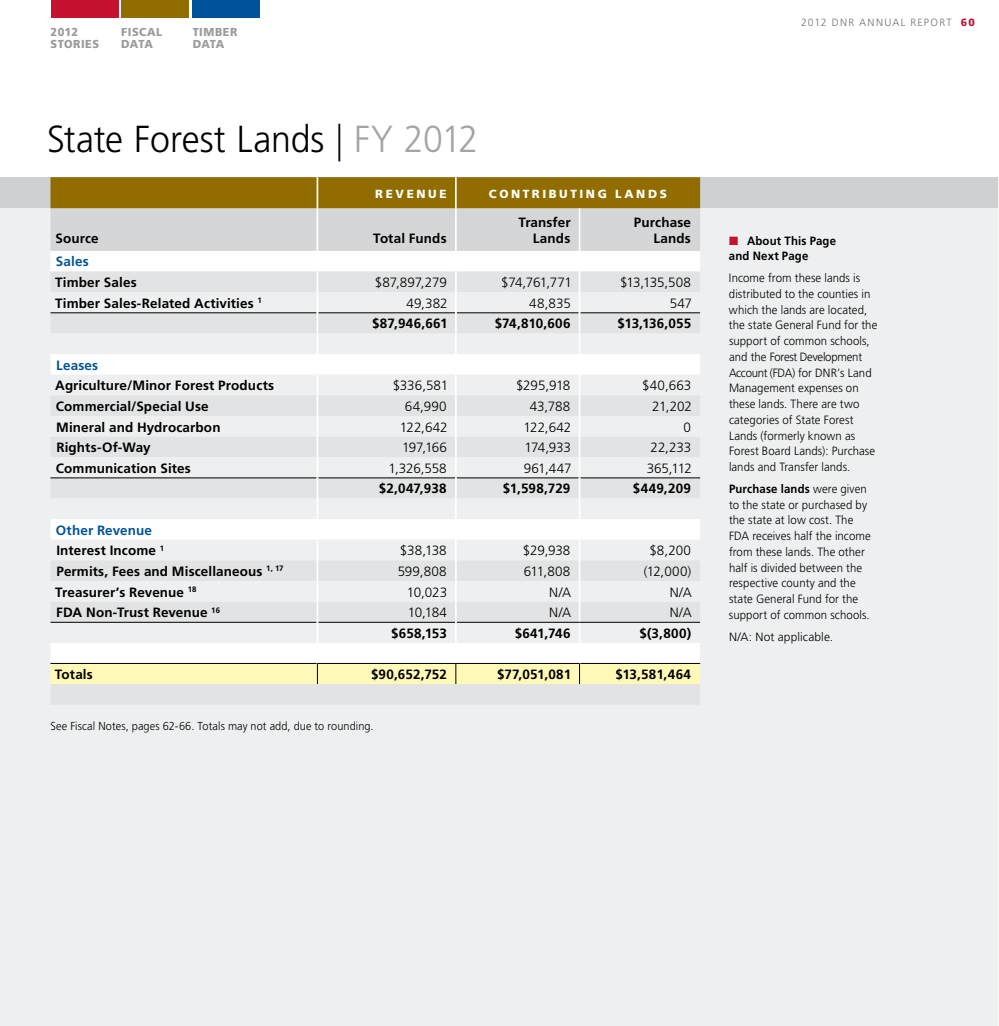
<style>
.page{position:relative;width:999px;height:1026px;background:#fff}
.page>*{position:absolute;margin:0;border:0;box-sizing:border-box;transform-origin:0 0}
.t1{font:300 37.65px "Frutiger";letter-spacing:-.005em;color:#000;scale:.95 1}
.Table_Head_Left{font:700 13.5px "Frutiger";letter-spacing:.01em;color:#000}
.Table_Text_Right{font:300 13.5px "Frutiger";letter-spacing:-.01em;color:#000}
.Table_Head_Right{font:700 13.5px/15.1px "Frutiger";letter-spacing:.01em;color:#000;text-align:right}
.Table_Text_Right-2{font:700 13.5px "Frutiger";letter-spacing:.01em;color:#000}
.Table_Head_Left-2{font:700 13.5px "Frutiger";letter-spacing:.01em;color:#00539b}
.Table_Text{font:300 13.5px "Frutiger";color:#000}
.Side_Bar{font:300 12px/15.8px "Frutiger";letter-spacing:.005em;color:#000;scale:.95 1}
.Side_Bar-2{font:700 12px/15.5px "Frutiger";letter-spacing:.015em;color:#000;scale:.95 1}
.Side_Bar-3{font:300 12px "Frutiger";letter-spacing:.005em;color:#000}
.Table_Head_Left-3{font:900 11.85px "Frutiger";letter-spacing:.22em;color:#fff}
.Side_Bar-4{font:300 11.55px "Frutiger";letter-spacing:.01em;color:#000;scale:.95 1}
.Table_Head_Left-4{font:900 11.55px/12px "Frutiger";letter-spacing:.04em;color:#999b9e;scale:.95 1}
.t2{font:300 10.5px "Frutiger";letter-spacing:.12em;color:#717275}
.t3{font:900 10.5px "Frutiger";color:#c41230}
.s1{font-stretch:condensed}
.s2{color:#a2a4a7}
.s3{color:#c41230}
.s4{font-weight:700}
</style>
<div class="page">
<div style="left:0;top:177px;width:999px;height:849px;background:#eeeff0"></div>
<div style="left:0;top:177px;width:999px;height:31px;background:#cfd0d2"></div>
<div style="left:51px;top:684px;width:649px;height:20px;background:#e2e3e4"></div>
<svg style="left:50px;top:177px;width:650px;height:507px"></svg>
<hr style="left:998px;top:0;width:1px;height:1026px;background:#fff">
<div style="left:192px;top:0;width:68px;height:18px;background:#00539b"></div>
<div style="left:51px;top:0;width:67px;height:18px;background:#c41230"></div>
<div style="left:122px;top:0;width:67px;height:18px;background:#916d00"></div>
<p class="Table_Head_Left-4" style="left:51px;top:26px;width:53px">2012<br>STORIES</p>
<p class="Table_Head_Left-4" style="left:121px;top:26px;width:45px">FISCAL<br>DATA</p>
<p class="Table_Head_Left-4" style="left:193px;top:26px;width:49px">TIMBER<br>DATA</p>
<p class="t1" style="left:47px;top:118px;width:456px">State Forest Lands <span class="s1">|</span> <span class="s2">FY 2012</span></p>
<p class="Table_Head_Left-3" style="left:375px;top:187px;width:73px">REVENUE</p>
<p class="Table_Head_Left-3" style="left:489px;top:187px;width:179px">CONTRIBUTING LANDS</p>
<p class="Table_Head_Left" style="left:55px;top:230px;width:45px">Source</p>
<p class="Table_Head_Right" style="left:373px;top:230px;width:75px">Total Funds</p>
<p class="Table_Head_Right" style="left:519px;top:215px;width:54px">Transfer<br>Lands</p>
<p class="Table_Head_Right" style="left:634px;top:215px;width:59px">Purchase<br>Lands</p>
<p class="Table_Head_Left-2" style="left:56px;top:254px;width:34px">Sales</p>
<p class="Table_Head_Left" style="left:55px;top:274px;width:83px">Timber Sales</p>
<p class="Table_Text_Right" style="left:375px;top:275px;width:73px">$87,897,279</p>
<p class="Table_Text_Right" style="left:501px;top:275px;width:72px">$74,761,771</p>
<p class="Table_Text_Right" style="left:620px;top:275px;width:72px">$13,135,508</p>
<p class="Table_Head_Left" style="left:55px;top:295px;width:208px">Timber Sales-Related Activities <sup>1</sup></p>
<p class="Table_Text_Right" style="left:407px;top:295px;width:43px">49,382</p>
<p class="Table_Text_Right" style="left:529px;top:295px;width:43px">48,835</p>
<p class="Table_Text_Right" style="left:670px;top:295px;width:24px">547</p>
<p class="Table_Head_Right" style="left:372px;top:316px;width:77px">$87,946,661</p>
<p class="Table_Head_Right" style="left:495px;top:316px;width:77px">$74,810,606</p>
<p class="Table_Head_Right" style="left:618px;top:316px;width:75px">$13,136,055</p>
<p class="Table_Head_Left-2" style="left:56px;top:357px;width:44px">Leases</p>
<p class="Table_Head_Left" style="left:55px;top:378px;width:220px">Agriculture/Minor Forest Products</p>
<p class="Table_Text" style="left:393px;top:378px;width:57px">$336,581</p>
<p class="Table_Text" style="left:516px;top:378px;width:56px">$295,918</p>
<p class="Table_Text" style="left:642px;top:378px;width:51px">$40,663</p>
<p class="Table_Head_Left" style="left:56px;top:398px;width:154px">Commercial/Special Use</p>
<p class="Table_Text_Right" style="left:405px;top:399px;width:43px">64,990</p>
<p class="Table_Text_Right" style="left:530px;top:399px;width:42px">43,788</p>
<p class="Table_Text_Right" style="left:652px;top:399px;width:41px">21,202</p>
<p class="Table_Head_Left" style="left:56px;top:419px;width:166px">Mineral and Hydrocarbon</p>
<p class="Table_Text_Right" style="left:400px;top:419px;width:49px">122,642</p>
<p class="Table_Text_Right" style="left:524px;top:419px;width:49px">122,642</p>
<p class="Table_Text_Right" style="left:684px;top:419px;width:9px">0</p>
<p class="Table_Head_Left" style="left:56px;top:440px;width:96px">Rights-Of-Way</p>
<p class="Table_Text_Right" style="left:402px;top:440px;width:46px">197,166</p>
<p class="Table_Text_Right" style="left:525px;top:440px;width:48px">174,933</p>
<p class="Table_Text_Right" style="left:651px;top:440px;width:42px">22,233</p>
<p class="Table_Head_Left" style="left:56px;top:460px;width:137px">Communication Sites</p>
<p class="Table_Text_Right" style="left:388px;top:461px;width:60px">1,326,558</p>
<p class="Table_Text_Right" style="left:524px;top:461px;width:49px">961,447</p>
<p class="Table_Text_Right" style="left:647px;top:461px;width:47px">365,112</p>
<p class="Table_Head_Right" style="left:379px;top:481px;width:69px">$2,047,938</p>
<p class="Table_Head_Right" style="left:503px;top:481px;width:69px">$1,598,729</p>
<p class="Table_Head_Right" style="left:633px;top:481px;width:60px">$449,209</p>
<p class="Table_Head_Left-2" style="left:56px;top:522px;width:98px">Other Revenue</p>
<p class="Table_Head_Left" style="left:56px;top:543px;width:109px">Interest Income <sup>1</sup></p>
<p class="Table_Text_Right" style="left:400px;top:543px;width:48px">$38,138</p>
<p class="Table_Text_Right" style="left:523px;top:543px;width:49px">$29,938</p>
<p class="Table_Text_Right" style="left:649px;top:543px;width:43px">$8,200</p>
<p class="Table_Head_Left" style="left:56px;top:563px;width:229px">Permits, Fees and Miscellaneous <sup>1,</sup> <sup>17</sup></p>
<p class="Table_Text_Right" style="left:398px;top:564px;width:51px">599,808</p>
<p class="Table_Text_Right" style="left:524px;top:564px;width:48px">611,808</p>
<p class="Table_Text_Right" style="left:644px;top:564px;width:49px">(12,000)</p>
<p class="Table_Head_Left" style="left:55px;top:584px;width:143px">Treasurer’s Revenue <sup>18</sup></p>
<p class="Table_Text_Right" style="left:407px;top:584px;width:42px">10,023</p>
<p class="Table_Text_Right" style="left:549px;top:584px;width:23px">N/A</p>
<p class="Table_Text_Right" style="left:670px;top:584px;width:23px">N/A</p>
<p class="Table_Head_Left" style="left:56px;top:605px;width:165px">FDA Non-Trust Revenue <sup>16</sup></p>
<p class="Table_Text_Right" style="left:408px;top:605px;width:41px">10,184</p>
<p class="Table_Text_Right" style="left:549px;top:605px;width:23px">N/A</p>
<p class="Table_Text_Right" style="left:670px;top:605px;width:23px">N/A</p>
<p class="Table_Text_Right-2" style="left:391px;top:625px;width:57px">$658,153</p>
<p class="Table_Text_Right-2" style="left:515px;top:625px;width:57px">$641,746</p>
<p class="Table_Text_Right-2" style="left:639px;top:625px;width:53px">$(3,800)</p>
<p class="Table_Head_Left" style="left:55px;top:667px;width:40px">Totals</p>
<p class="Table_Head_Right" style="left:371px;top:667px;width:77px">$90,652,752</p>
<p class="Table_Head_Right" style="left:497px;top:667px;width:76px">$77,051,081</p>
<p class="Table_Head_Right" style="left:615px;top:667px;width:77px">$13,581,464</p>
<p class="Side_Bar-4" style="left:50px;top:720px;width:342px">See Fiscal Notes, pages 62-66. Totals may not add, due to rounding.</p>
<p class="t2" style="left:801px;top:17px;width:146px">2012 DNR Ann ual Report</p>
<p class="t3" style="left:961px;top:16px;width:16px">60</p>
<p class="Side_Bar-2" style="left:729px;top:233px;width:114px"><span class="s3">■</span> About This Page and Next Page</p>
<p class="Side_Bar" style="left:729px;top:270px;width:158px">Income from these lands is distributed to the counties in which the lands are located, the state general fund for the support of common schools, and the Forest Development<br>Account (FDA) for DNR’s Land<br>Management expenses on these lands. There are two categories of State Forest<br>Lands (formerly known as<br>Forest Board Lands): Purchase lands and Transfer lands.</p>
<p class="Side_Bar" style="left:729px;top:481px;width:151px"><span class="s4">Purchase lands</span> were given to the state or purchased by the state at low cost. The<br>FDA receives half the income from these lands. The other half is divided between the respective county and the state general fund for the support of common schools.</p>
<p class="Side_Bar-3" style="left:729px;top:630px;width:106px">N/A: Not applicable.</p>
</div>
